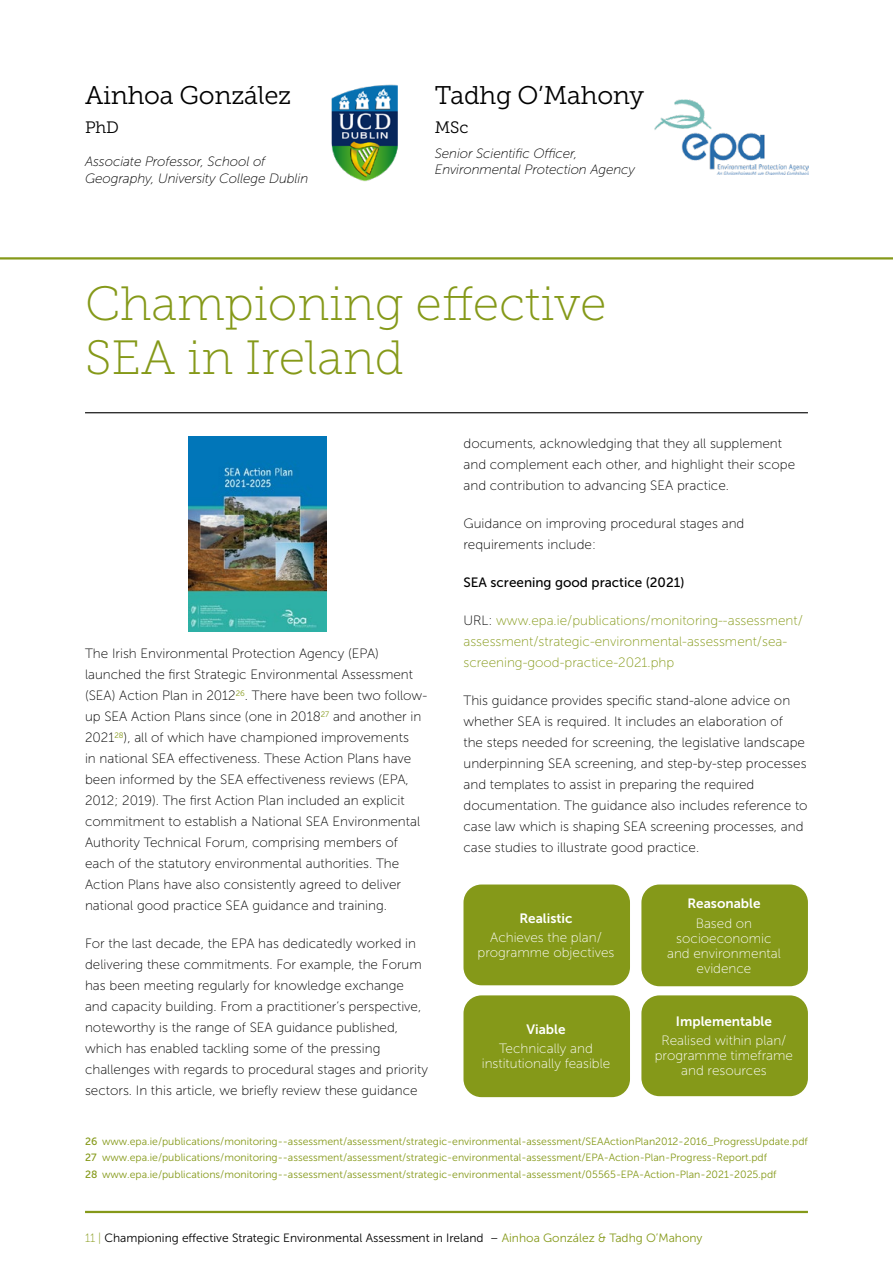
<style>
.page{position:relative;width:893px;height:1263px;background:#fff}
.page>*{position:absolute;margin:0;border:0;box-sizing:border-box;transform-origin:0 0}
.t1{font:48px/54px "Museo Slab 100";color:#859919}
.t2{font:25.5px "Museo Slab 300";letter-spacing:-.01em;color:#000}
.t3{font:16.5px "Museo Slab 300";letter-spacing:-.01em;color:#000}
.t4{font:13.5px/21px "Museo Sans 100";color:#000}
.t5{font:13.5px/15px "Museo Sans 100";color:#fff;text-align:center}
.t6{font:13.5px/21px "Museo Sans 100";color:#859919}
.t7{font:italic 13.5px/16.5px "Museo Sans 100";letter-spacing:-.01em;color:#000}
.t8{font:13.5px "Museo Sans 700";color:#fff}
.t9{font:13.5px "Museo Sans 500";color:#000}
.t10{font:12px "Museo Sans 300";color:#000}
.t11{font:10.5px/16.5px "Museo Sans 300";color:#859919}
.s1{color:#000}
.s2{font-family:"Museo Sans 500"}
.s3{font-family:"Museo Slab 100";color:#859919}
.s4{color:#859919}
</style>
<div class="page">
<hr style="left:0;top:257px;width:893px;height:2px;background:#859919">
<hr style="left:85px;top:412px;width:723px;height:1px;background:#000">
<img style="left:655px;top:100px;width:153px;height:74px">
<img style="left:188px;top:437px;width:138px;height:194px">
<img style="left:331px;top:84px;width:67px;height:98px">
<div style="left:463px;top:884px;width:167px;height:101px;background:#859919;border-radius:18px"></div>
<div style="left:641px;top:884px;width:167px;height:102px;background:#859919;border-radius:18px"></div>
<div style="left:463px;top:995px;width:167px;height:102px;background:#859919;border-radius:18px"></div>
<div style="left:641px;top:995px;width:167px;height:101px;background:#859919;border-radius:18px"></div>
<hr style="left:85px;top:1211px;width:723px;height:2px;background:#859919">
<h2 class="t2" style="left:85px;top:81px;width:208px">Ainhoa González</h2>
<p class="t3" style="left:85px;top:118px;width:35px">PhD</p>
<p class="t7" style="left:85px;top:153px;width:225px">Associate Professor, School of<br>Geography, University College Dublin</p>
<h2 class="t2" style="left:435px;top:81px;width:211px">Tadhg O’Mahony</h2>
<p class="t3" style="left:435px;top:118px;width:35px">MSc</p>
<p class="t7" style="left:435px;top:145px;width:202px">Senior Scientific Officer,<br>Environmental Protection Agency</p>
<h1 class="t1" style="left:85px;top:277px;width:523px">Championing effective<br>SEA in Ireland</h1>
<p class="t4" style="left:463px;top:433px;width:333px">documents, acknowledging that they all supplement and complement each other, and highlight their scope and contribution to advancing SEA practice.</p>
<p class="t4" style="left:463px;top:513px;width:282px">Guidance on improving procedural stages and requirements include:</p>
<p class="t9" style="left:463px;top:575px;width:222px">SEA screening good practice (2021)</p>
<p class="t6" style="left:463px;top:610px;width:341px"><span class="s1">URL:</span> www.epa.ie/publications/monitoring--assessment/ assessment/strategic-environmental-assessment/sea&shy;screening-good-practice-2021.php</p>
<p class="t4" style="left:463px;top:690px;width:346px">This guidance provides specific stand-alone advice on whether SEA is required. It includes an elaboration of<br>the steps needed for screening, the legislative landscape underpinning SEA screening, and step-by-step processes and templates to assist in preparing the required documentation. The guidance also includes reference to case law which is shaping SEA screening processes, and case studies to illustrate good practice.</p>
<p class="t4" style="left:85px;top:643px;width:344px">The Irish Environmental Protection Agency (EPA) launched the first Strategic Environmental Assessment (SEA) Action Plan in 2012<sup>26</sup>. There have been two follow&shy;up SEA Action Plans since (one in 2018<sup>27</sup> and another in 2021<sup>28</sup>), all of which have championed improvements<br>in national SEA effectiveness. These Action Plans have been informed by the SEA effectiveness reviews (EPA, 2012; 2019). The first Action Plan included an explicit commitment to establish a National SEA Environmental Authority Technical Forum, comprising members of each of the statutory environmental authorities. The Action Plans have also consistently agreed to deliver national good practice SEA guidance and training.</p>
<p class="t4" style="left:85px;top:933px;width:344px">For the last decade, the EPA has dedicatedly worked in delivering these commitments. For example, the Forum has been meeting regularly for knowledge exchange and capacity building. From a practitioner’s perspective, noteworthy is the range of SEA guidance published, which has enabled tackling some of the pressing challenges with regards to procedural stages and priority sectors. In this article, we briefly review these guidance</p>
<p class="t11" style="left:85px;top:1133px;width:724px"><span class="s2">26</span> www.epa.ie/publications/monitoring--assessment/assessment/strategic-environmental-assessment/SEAActionPlan2012-2016_ProgressUpdate.pdf<br><span class="s2">27</span> www.epa.ie/publications/monitoring--assessment/assessment/strategic-environmental-assessment/EPA-Action-Plan-Progress-Report.pdf<br><span class="s2">28</span> www.epa.ie/publications/monitoring--assessment/assessment/strategic-environmental-assessment/05565-EPA-Action-Plan-2021-2025.pdf</p>
<p class="t8" style="left:687px;top:896px;width:75px">Reasonable</p>
<p class="t5" style="left:667px;top:915px;width:115px">Based on socioeconomic and environmental evidence</p>
<p class="t8" style="left:519px;top:911px;width:55px">Realistic</p>
<p class="t5" style="left:478px;top:930px;width:138px">Achieves the plan/ programme objectives</p>
<p class="t8" style="left:676px;top:1014px;width:97px">Implementable</p>
<p class="t5" style="left:655px;top:1033px;width:140px">Realised within plan/ programme timeframe and resources</p>
<p class="t8" style="left:526px;top:1022px;width:41px">Viable</p>
<p class="t5" style="left:482px;top:1041px;width:130px">Technically and institutionally feasible</p>
<p class="t10" style="left:85px;top:1231px;width:619px"><span class="s3">11 |</span> Championing effective Strategic Environmental Assessment in Ireland – <span class="s4">Ainhoa González &amp; Tadhg O’Mahony</span></p>
</div>
